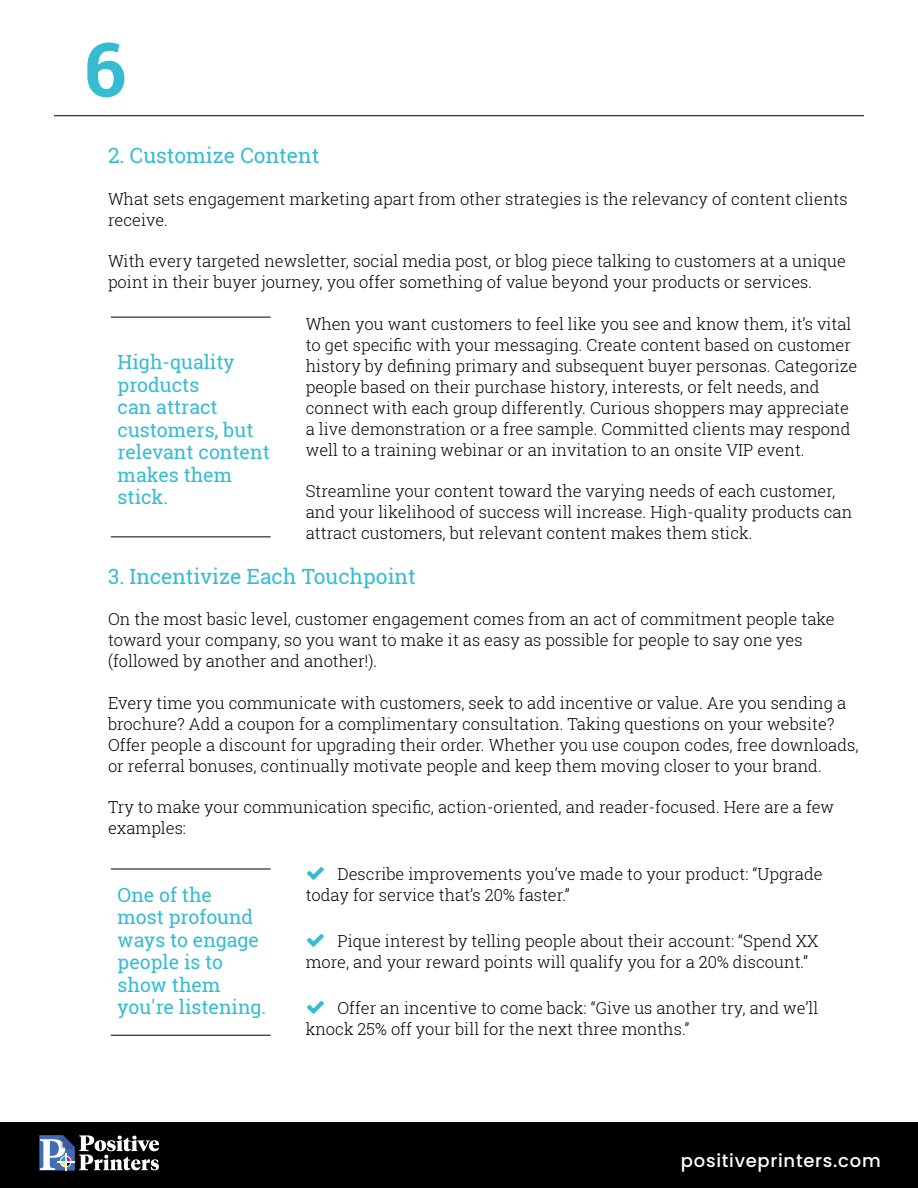
<style>
.page{position:relative;width:918px;height:1188px;background:#fff}
.page>*{position:absolute;margin:0;border:0;box-sizing:border-box;transform-origin:0 0}
.t1{font:700 75px "Roboto Slab";color:#35bcd1}
.t2{font:21px "Roboto Slab";color:#35bcd1}
.t3{font:19.5px/22.5px "Roboto Slab";color:#35bcd1}
.t4{font:500 18px "Poppins";letter-spacing:.04em;color:#fff}
.t5{font:300 16.5px/21px "Roboto Slab";color:#000}
</style>
<div class="page">
<div style="left:0;top:1122px;width:918px;height:66px;background:#000"></div>
<svg style="left:39px;top:1135px;width:120px;height:36px"></svg>
<div style="left:60px;top:1156px;width:11px;height:11px;border:1px solid #fff;border-radius:50%"></div>
<hr style="left:54px;top:115px;width:810px;height:1px;background:#000">
<hr style="left:111px;top:869px;width:160px;height:1px;background:#000">
<hr style="left:111px;top:1035px;width:160px;height:1px;background:#000">
<hr style="left:111px;top:317px;width:160px;height:1px;background:#000">
<hr style="left:111px;top:536px;width:160px;height:1px;background:#000">
<h1 class="t1" style="left:84px;top:18px;width:43px">6</h1>
<p class="t2" style="left:108px;top:141px;width:213px">2. Customize Content</p>
<p class="t5" style="left:108px;top:188px;width:741px">What sets engagement marketing apart from other strategies is the relevancy of content clients receive.</p>
<p class="t5" style="left:108px;top:250px;width:739px">With every targeted newsletter, social media post, or blog piece talking to customers at a unique point in their buyer journey, you offer something of value beyond your products or services.</p>
<p class="t5" style="left:306px;top:313px;width:553px">When you want customers to feel like you see and know them, it’s vital to get specific with your messaging. Create content based on customer history by defining primary and subsequent buyer personas. Categorize people based on their purchase history, interests, or felt needs, and connect with each group differently. Curious shoppers may appreciate a live demonstration or a free sample. Committed clients may respond well to a training webinar or an invitation to an onsite VIP event.</p>
<p class="t5" style="left:306px;top:480px;width:548px">Streamline your content toward the varying needs of each customer, and your likelihood of success will increase. High-quality products can attract customers, but relevant content makes them stick.</p>
<p class="t2" style="left:108px;top:562px;width:309px">3. Incentivize Each Touchpoint</p>
<p class="t5" style="left:108px;top:608px;width:728px">On the most basic level, customer engagement comes from an act of commitment people take toward your company, so you want to make it as easy as possible for people to say one yes (followed by another and another!).</p>
<p class="t5" style="left:108px;top:692px;width:752px">Every time you communicate with customers, seek to add incentive or value. Are you sending a brochure? Add a coupon for a complimentary consultation. Taking questions on your website?<br>Offer people a discount for upgrading their order. Whether you use coupon codes, free downloads, or referral bonuses, continually motivate people and keep them moving closer to your brand.</p>
<p class="t5" style="left:108px;top:796px;width:728px">Try to make your communication specific, action-oriented, and reader-focused. Here are a few examples:</p>
<p class="t5" style="left:306px;top:863px;width:518px;text-indent:32px">Describe improvements you’ve made to your product: “Upgrade today for service that’s 20% faster.”</p>
<p class="t5" style="left:306px;top:930px;width:514px;text-indent:32px">Pique interest by telling people about their account: “Spend XX more, and your reward points will qualify you for a 20% discount.”</p>
<p class="t5" style="left:306px;top:997px;width:514px;text-indent:32px">Offer an incentive to come back: “Give us another try, and we’ll knock 25% off your bill for the next three months.”</p>
<p class="t3" style="left:118px;top:351px;width:154px">High-quality products<br>can attract customers, but relevant content makes them stick.</p>
<p class="t3" style="left:118px;top:883px;width:150px">One of the<br>most profound ways to engage people is to show them you're listening.</p>
<p class="t4" style="left:681px;top:1151px;width:201px">positiveprinters.com</p>
</div>
